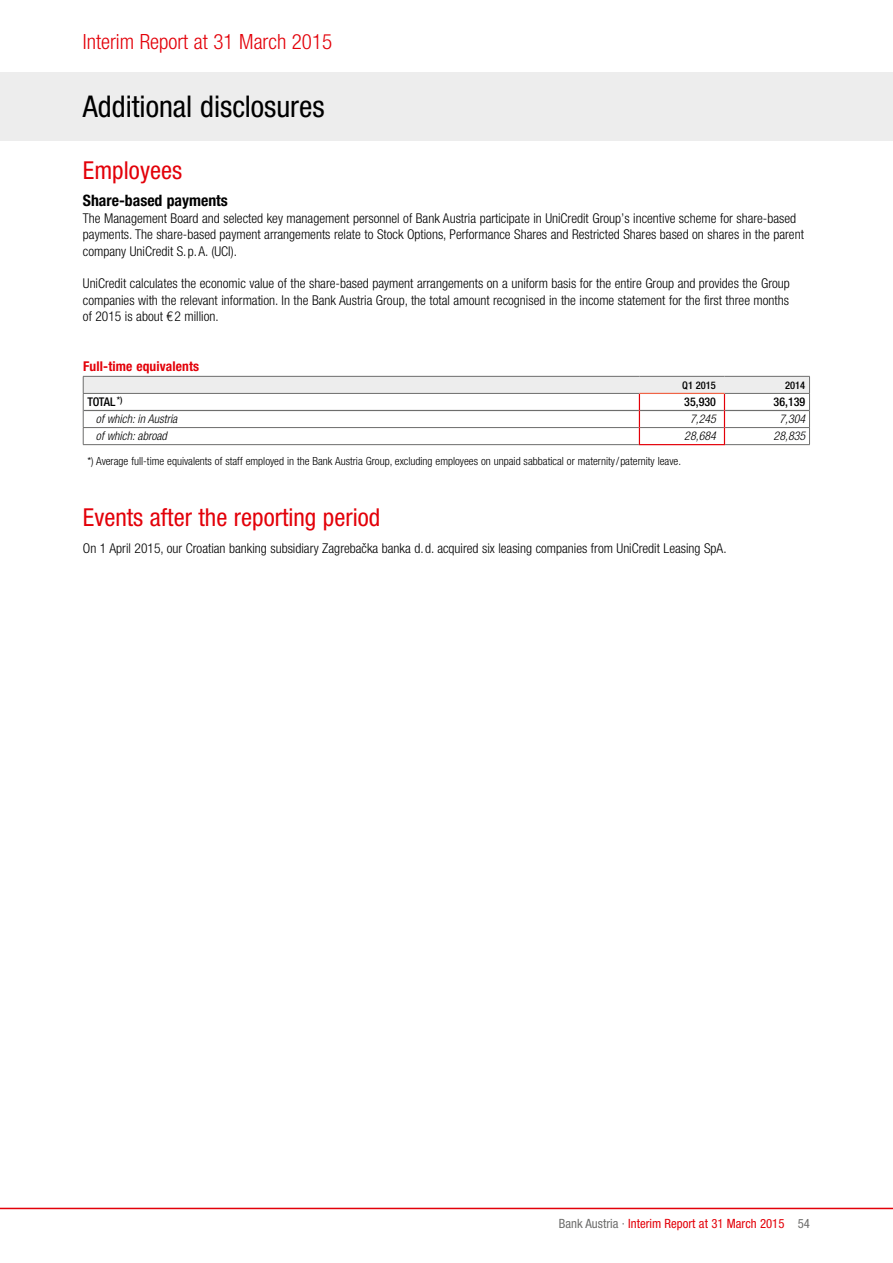
<style>
.page{position:relative;width:893px;height:1263px;background:#fff}
.page>*{position:absolute;margin:0;border:0;box-sizing:border-box;transform-origin:0 0}
.t1{font:condensed 30px "Helvetica Neue LT Pro";color:#000}
.t2{font:condensed 24.75px "Helvetica Neue LT Pro";color:#e30009}
.t3{font:300 condensed 21px "Helvetica Neue LT Pro";color:#e30009}
.t4{font:700 condensed 15.75px "Helvetica Neue LT Pro";color:#000}
.t5{font:300 condensed 13.5px/16.5px "Helvetica Neue LT Pro";color:#000}
.t6{font:700 condensed 13.5px "Helvetica Neue LT Pro";letter-spacing:.01em;color:#e30009}
.t7{font:condensed 12.75px "Helvetica Neue LT Pro";color:#e30009}
.t8{font:italic 300 condensed 12px "Helvetica Neue LT Pro";color:#000}
.t9{font:500 condensed 12px "Helvetica Neue LT Pro";color:#000}
.t10{font:300 condensed 11.25px "Helvetica Neue LT Pro";color:#000}
.t11{font:500 condensed 10.5px "Helvetica Neue LT Pro";color:#000}
.s1{color:#6d6d6c}
</style>
<div class="page">
<div style="left:0;top:72px;width:893px;height:68px;background:#ededed"></div>
<hr style="left:0;top:1208px;width:893px;height:1px;background:#e30009">
<hr style="left:83px;top:444px;width:556px;height:1px;background:#6d6d6c">
<hr style="left:725px;top:444px;width:85px;height:1px;background:#6d6d6c">
<svg style="left:83px;top:376px;width:727px;height:68px"></svg>
<hr style="left:639px;top:444px;width:86px;height:1px;background:#e30009">
<h3 class="t3" style="left:83px;top:30px;width:251px">Interim Report at 31 March 2015</h3>
<h1 class="t1" style="left:83px;top:89px;width:243px">Additional disclosures</h1>
<h2 class="t2" style="left:83px;top:156px;width:101px">Employees</h2>
<p class="t4" style="left:83px;top:191px;width:146px">Share-based payments</p>
<p class="t5" style="left:83px;top:209px;width:722px">The Management Board and selected key management personnel of Bank Austria participate in UniCredit Group’s incentive scheme for share-based payments. The share-based payment arrangements relate to Stock Options, Performance Shares and Restricted Shares based on shares in the parent company UniCredit S.p.A. (UCI).</p>
<p class="t5" style="left:83px;top:275px;width:708px;text-align:justify">UniCredit calculates the economic value of the share-based payment arrangements on a uniform basis for the entire Group and provides the Group companies with the relevant information. In the Bank Austria Group, the total amount recognised in the income statement for the first three months of 2015 is about €2 million.</p>
<p class="t6" style="left:83px;top:358px;width:117px">Full-time equivalents</p>
<p class="t11" style="left:682px;top:379px;width:35px">Q1 2015</p>
<p class="t11" style="left:785px;top:379px;width:22px">2014</p>
<p class="t9" style="left:87px;top:395px;width:37px">TOTAL <sup>*)</sup></p>
<p class="t9" style="left:684px;top:395px;width:33px">35,930</p>
<p class="t9" style="left:774px;top:395px;width:33px">36,139</p>
<p class="t8" style="left:96px;top:412px;width:83px">of which: in Austria</p>
<p class="t8" style="left:690px;top:412px;width:27px">7,245</p>
<p class="t8" style="left:779px;top:412px;width:27px">7,304</p>
<p class="t8" style="left:96px;top:429px;width:73px">of which: abroad</p>
<p class="t8" style="left:684px;top:429px;width:33px">28,684</p>
<p class="t8" style="left:774px;top:429px;width:33px">28,835</p>
<p class="t10" style="left:87px;top:455px;width:595px">*) Average full-time equivalents of staff employed in the Bank Austria Group, excluding employees on unpaid sabbatical or maternity/paternity leave.</p>
<h2 class="t2" style="left:83px;top:502px;width:299px">Events after the reporting period</h2>
<p class="t5" style="left:83px;top:539px;width:645px">On 1 April 2015, our Croatian banking subsidiary Zagrebačka banka d.d. acquired six leasing companies from UniCredit Leasing SpA.</p>
<p class="t7" style="left:559px;top:1216px;width:253px"><span class="s1">Bank Austria ·</span> Interim Report at 31 March 2015 <span class="s1">54</span></p>
</div>
